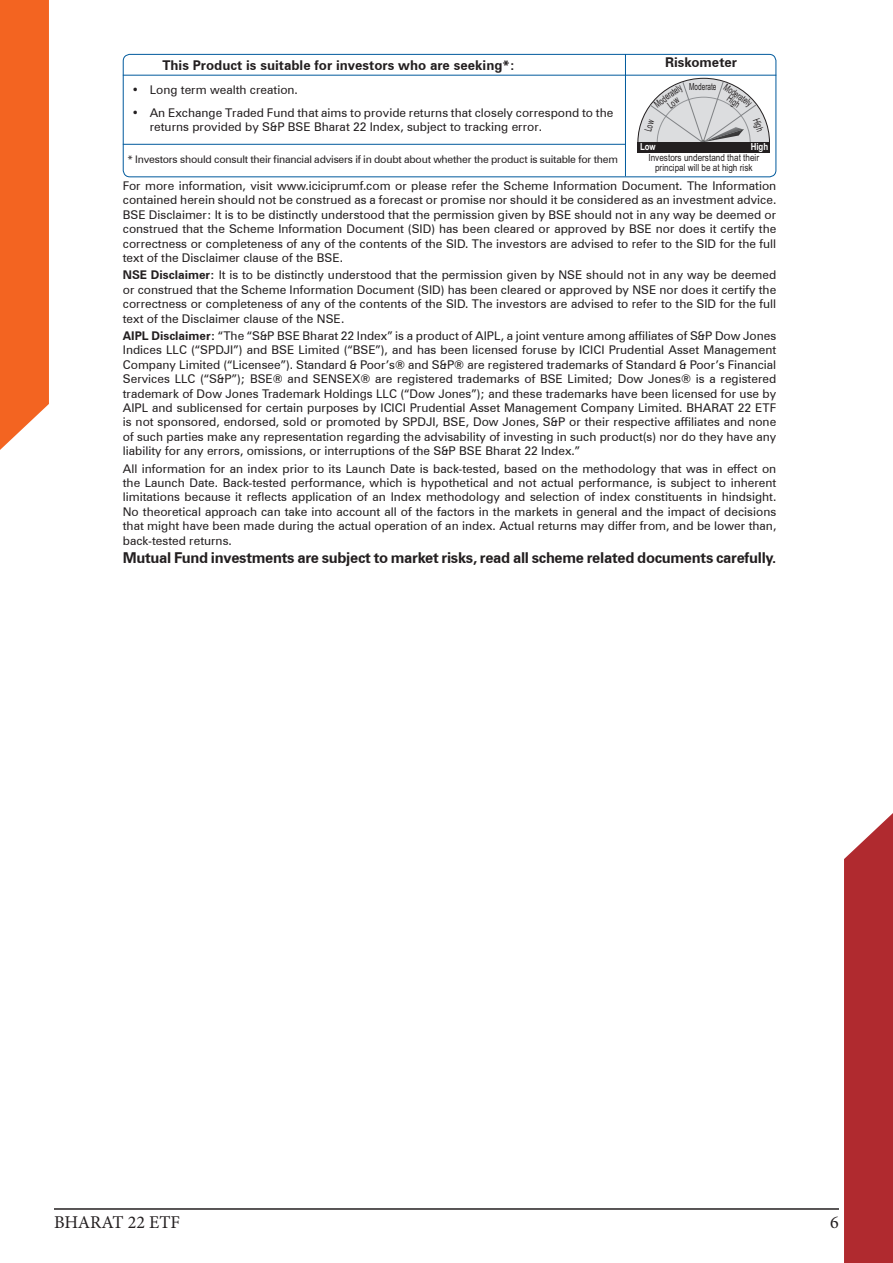
<style>
.page{position:relative;width:893px;height:1263px;background:#fff}
.page>*{position:absolute;margin:0;border:0;box-sizing:border-box;transform-origin:0 0}
.t1{font:18px "Minion Pro";color:#231f20}
.t2{font:700 15px "Zurich BT";letter-spacing:-.02em;color:#231f20}
.t3{font:700 13.5px "Zurich BT";color:#231f20}
.t4{font:12px/14.4px "Zurich BT";color:#231f20;text-align:justify}
.t5{font:10.5px "Zurich BT";letter-spacing:-.02em;color:#231f20}
.t6{font:9.9px/7.8px "Arial Narrow";color:#231f20;text-align:center;scale:.8 1}
.t7{font:9.9px/8.4px "Arial Narrow";color:#231f20;text-align:center;scale:.79 1}
.t8{font:9.9px "Arial Narrow";color:#231f20;scale:.78 1}
.t9{font:9.75px/9.8px "Arial Narrow";color:#231f20;text-align:center}
.t10{font:9.75px "Arial Narrow";color:#231f20;scale:.81 1}
.t11{font:700 9.75px "Arial";color:#fff;scale:.81 1}
.s1{font-weight:700}
</style>
<div class="page">
<div style="left:0;top:0;width:49px;height:450px;background:#f36421"></div>
<div style="left:844px;top:813px;width:49px;height:450px;background:#b02a2f"></div>
<hr style="left:54px;top:1208px;width:785px;height:2px;background:#231f20">
<div style="left:123px;top:54px;width:653px;height:123px;border:1px solid #015a9d;border-radius:7px"></div>
<hr style="left:625px;top:54px;width:1px;height:122px;background:#015a9d">
<hr style="left:123px;top:144px;width:502px;height:1px;background:#015a9d">
<hr style="left:123px;top:75px;width:653px;height:1px;background:#015a9d">
<div style="left:637px;top:142px;width:133px;height:11px;background:#231f20"></div>
<svg style="left:637px;top:78px;width:133px;height:64px"></svg>
<p class="t3" style="left:162px;top:57px;width:354px">This Product is suitable for investors who are seeking*:</p>
<p class="t3" style="left:665px;top:54px;width:73px">Riskometer</p>
<p class="t4" style="left:132px;top:82px;width:168px">• Long term wealth creation.</p>
<p class="t4" style="left:150px;top:105px;width:465px;text-indent:-18px">• An Exchange Traded Fund that aims to provide returns that closely correspond to the returns provided by S&amp;P BSE Bharat 22 Index, subject to tracking error.</p>
<p class="t5" style="left:127px;top:153px;width:492px">* Investors should consult their financial advisers if in doubt about whether the product is suitable for them</p>
<p class="t9" style="left:648px;top:152px;width:112px">Investors understand that their principal will be at high risk</p>
<p class="t10" style="left:689px;top:80px;width:35px">Moderate</p>
<p class="t7" style="left:653px;top:101px;width:42px;rotate:-36deg">Moderately<br>Low</p>
<p class="t6" style="left:727px;top:82px;width:41px;rotate:35deg">Moderately<br>High</p>
<p class="t8" style="left:763px;top:116px;width:18px;rotate:70deg">High</p>
<p class="t11" style="left:640px;top:140px;width:21px">Low</p>
<p class="t11" style="left:751px;top:140px;width:23px">High</p>
<p class="t4" style="left:123px;top:178px;width:655px">For more information, visit www.iciciprumf.com or please refer the Scheme Information Document. The Information contained herein should not be construed as a forecast or promise nor should it be considered as an investment advice.</p>
<p class="t4" style="left:123px;top:207px;width:655px">BSE Disclaimer: It is to be distinctly understood that the permission given by BSE should not in any way be deemed or construed that the Scheme Information Document (SID) has been cleared or approved by BSE nor does it certify the correctness or completeness of any of the contents of the SID. The investors are advised to refer to the SID for the full text of the Disclaimer clause of the BSE.</p>
<p class="t4" style="left:123px;top:268px;width:655px"><span class="s1">NSE Disclaimer:</span> It is to be distinctly understood that the permission given by NSE should not in any way be deemed or construed that the Scheme Information Document (SID) has been cleared or approved by NSE nor does it certify the correctness or completeness of any of the contents of the SID. The investors are advised to refer to the SID for the full text of the Disclaimer clause of the NSE.</p>
<p class="t4" style="left:123px;top:328px;width:655px"><span class="s1">AIPL Disclaimer:</span> “The “S&amp;P BSE Bharat 22 Index” is a product of AIPL, a joint venture among affiliates of S&amp;P Dow Jones Indices LLC (“SPDJI”) and BSE Limited (“BSE”), and has been licensed foruse by ICICI Prudential Asset Management Company Limited (“Licensee”). Standard &amp; Poor’s® and S&amp;P® are registered trademarks of Standard &amp; Poor’s Financial Services LLC (“S&amp;P”); BSE® and SENSEX® are registered trademarks of BSE Limited; Dow Jones® is a registered trademark of Dow Jones Trademark Holdings LLC (“Dow Jones”); and these trademarks have been licensed for use by AIPL and sublicensed for certain purposes by ICICI Prudential Asset Management Company Limited. BHARAT 22 ETF is not sponsored, endorsed, sold or promoted by SPDJI, BSE, Dow Jones, S&amp;P or their respective affiliates and none of such parties make any representation regarding the advisability of investing in such product(s) nor do they have any liability for any errors, omissions, or interruptions of the S&amp;P BSE Bharat 22 Index.”</p>
<p class="t4" style="left:123px;top:461px;width:655px">All information for an index prior to its Launch Date is back-tested, based on the methodology that was in effect on the Launch Date. Back-tested performance, which is hypothetical and not actual performance, is subject to inherent limitations because it reflects application of an Index methodology and selection of index constituents in hindsight.<br>No theoretical approach can take into account all of the factors in the markets in general and the impact of decisions that might have been made during the actual operation of an index. Actual returns may differ from, and be lower than, back-tested returns.</p>
<p class="t2" style="left:123px;top:548px;width:655px">Mutual Fund investments are subject to market risks, read all scheme related documents carefully.</p>
<h1 class="t1" style="left:54px;top:1210px;width:127px">BHARAT 22 ETF</h1>
<h1 class="t1" style="left:830px;top:1210px;width:10px">6</h1>
</div>
